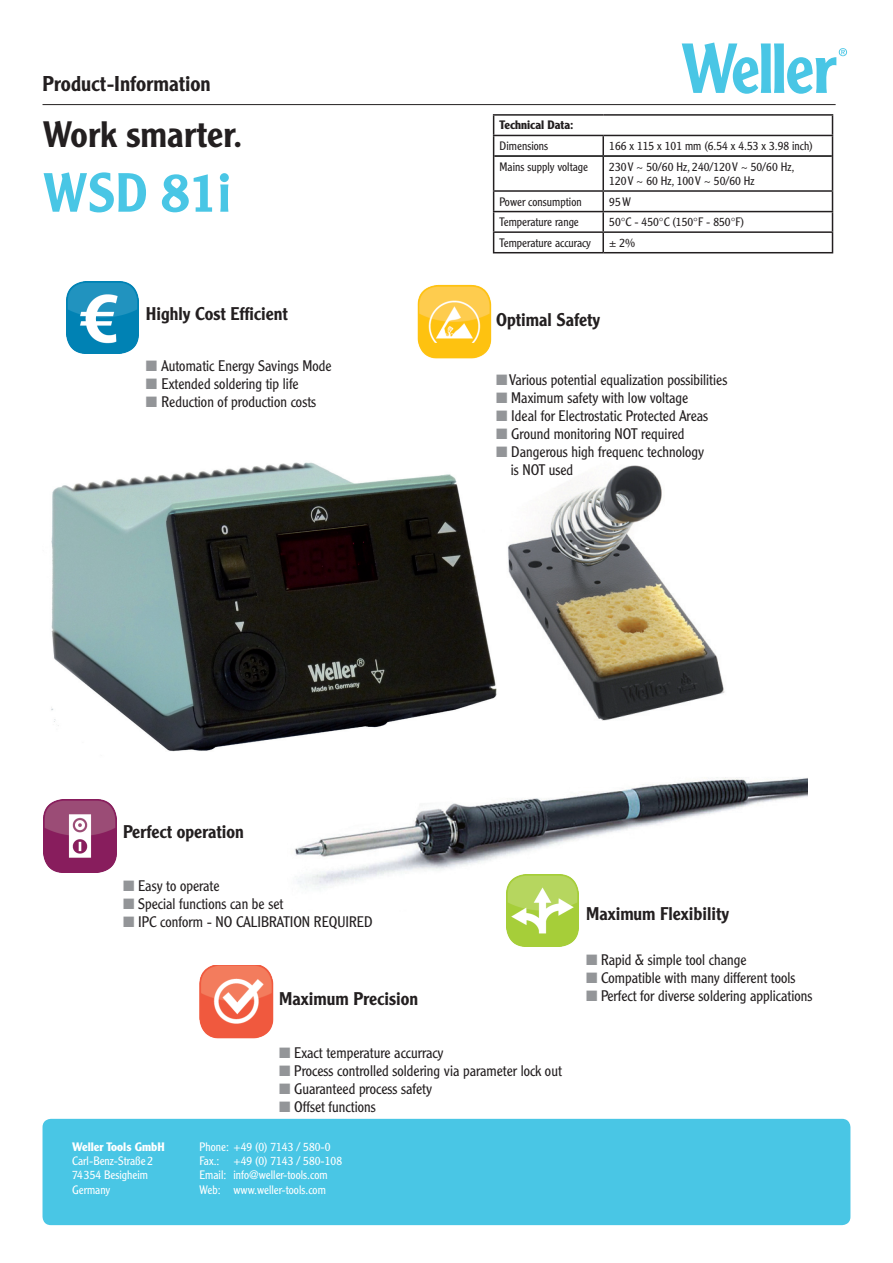
<style>
.page{position:relative;width:893px;height:1263px;background:#fff}
.page>*{position:absolute;margin:0;border:0;box-sizing:border-box;transform-origin:0 0}
.t1{font:500 54px "Clearface Gothic LT Std";color:#49c6e5}
.t2{font:500 36px "Clearface Gothic LT Std";color:#231f20}
.t3{font:500 21px "Clearface Gothic LT Std";color:#231f20}
.t4{font:500 18px "Clearface Gothic LT Std";color:#231f20}
.t5{font:300 15px/18px "Clearface Gothic LT Std";color:#231f20}
.t6{font:300 12px/14.4px "Clearface Gothic LT Std";color:#231f20}
.t7{font:300 12px/14.4px "Clearface Gothic LT Std";color:#fff}
.t8{font:700 12px "Clearface Gothic LT Std";color:#fff}
.t9{font:700 12px "Clearface Gothic LT Std";color:#231f20}
.s1{color:#939598}
</style>
<div class="page">
<svg style="left:682px;top:43px;width:165px;height:51px"></svg>
<hr style="left:43px;top:104px;width:793px;height:1px;background:#231f20">
<div style="left:43px;top:1119px;width:807px;height:106px;background:#49c6e5;border-radius:8px"></div>
<img style="left:66px;top:282px;width:72px;height:72px">
<img style="left:199px;top:966px;width:75px;height:73px">
<img style="left:295px;top:465px;width:512px;height:446px">
<img style="left:51px;top:462px;width:451px;height:324px">
<img style="left:417px;top:285px;width:75px;height:74px">
<img style="left:43px;top:799px;width:73px;height:73px">
<img style="left:506px;top:874px;width:72px;height:73px">
<svg style="left:494px;top:116px;width:338px;height:136px"></svg>
<hr style="left:493px;top:114px;width:110px;height:2px;background:#231f20">
<hr style="left:603px;top:114px;width:230px;height:2px;background:#231f20">
<hr style="left:493px;top:135px;width:110px;height:1px;background:#231f20">
<svg style="left:493px;top:116px;width:1px;height:40px"></svg>
<hr style="left:603px;top:135px;width:230px;height:1px;background:#231f20">
<svg style="left:602px;top:136px;width:2px;height:19px"></svg>
<svg style="left:832px;top:116px;width:1px;height:40px"></svg>
<hr style="left:493px;top:156px;width:1px;height:34px;background:#231f20">
<hr style="left:602px;top:157px;width:2px;height:33px;background:#231f20">
<hr style="left:832px;top:156px;width:1px;height:34px;background:#231f20">
<hr style="left:493px;top:190px;width:110px;height:2px;background:#231f20">
<hr style="left:603px;top:190px;width:230px;height:2px;background:#231f20">
<hr style="left:493px;top:211px;width:110px;height:1px;background:#231f20">
<hr style="left:603px;top:211px;width:230px;height:1px;background:#231f20">
<hr style="left:493px;top:231px;width:110px;height:2px;background:#231f20">
<svg style="left:493px;top:192px;width:1px;height:60px"></svg>
<hr style="left:603px;top:231px;width:230px;height:2px;background:#231f20">
<svg style="left:602px;top:192px;width:2px;height:60px"></svg>
<svg style="left:832px;top:192px;width:1px;height:60px"></svg>
<hr style="left:493px;top:252px;width:110px;height:1px;background:#231f20">
<hr style="left:603px;top:252px;width:230px;height:1px;background:#231f20">
<hr style="left:494px;top:155px;width:109px;height:2px;background:#000">
<hr style="left:603px;top:155px;width:229px;height:2px;background:#000">
<h3 class="t3" style="left:43px;top:71px;width:170px">Product-Information</h3>
<h2 class="t2" style="left:43px;top:112px;width:201px">Work smarter.</h2>
<h1 class="t1" style="left:43px;top:159px;width:190px">WSD 81i</h1>
<p class="t4" style="left:146px;top:302px;width:143px">Highly Cost Efficient</p>
<p class="t5" style="left:146px;top:357px;width:187px"><span class="s1">■</span> Automatic Energy Savings Mode</p>
<p class="t5" style="left:146px;top:375px;width:154px"><span class="s1">■</span> Extended soldering tip life</p>
<p class="t5" style="left:146px;top:393px;width:172px"><span class="s1">■</span> Reduction of production costs</p>
<p class="t9" style="left:500px;top:118px;width:75px">Technical Data:</p>
<p class="t6" style="left:500px;top:139px;width:50px">Dimensions</p>
<p class="t6" style="left:609px;top:139px;width:205px">166 x 115 x 101 mm (6.54 x 4.53 x 3.98 inch)</p>
<p class="t6" style="left:500px;top:159px;width:90px">Mains supply voltage</p>
<p class="t6" style="left:609px;top:159px;width:187px">230 V ~ 50/60 Hz, 240/120 V ~ 50/60 Hz,<br>120 V ~ 60 Hz, 100 V ~ 50/60 Hz</p>
<p class="t6" style="left:500px;top:194px;width:84px">Power consumption</p>
<p class="t6" style="left:609px;top:194px;width:23px">95 W</p>
<p class="t6" style="left:500px;top:215px;width:81px">Temperature range</p>
<p class="t6" style="left:609px;top:215px;width:136px">50°C - 450°C (150°F - 850°F)</p>
<p class="t6" style="left:500px;top:235px;width:93px">Temperature accuracy</p>
<p class="t6" style="left:609px;top:235px;width:28px">± 2%</p>
<p class="t4" style="left:496px;top:309px;width:105px">Optimal Safety</p>
<p class="t5" style="left:496px;top:370px;width:233px"><span class="s1">■</span> Various potential equalization possibilities</p>
<p class="t5" style="left:496px;top:388px;width:194px"><span class="s1">■</span> Maximum safety with low voltage</p>
<p class="t5" style="left:496px;top:406px;width:213px"><span class="s1">■</span> Ideal for Electrostatic Protected Areas</p>
<p class="t5" style="left:496px;top:424px;width:190px"><span class="s1">■</span> Ground monitoring NOT required</p>
<p class="t5" style="left:511px;top:442px;width:195px;text-indent:-14px"><span class="s1">■</span> Dangerous high frequenc technology is NOT used</p>
<p class="t4" style="left:123px;top:820px;width:122px">Perfect operation</p>
<p class="t5" style="left:123px;top:877px;width:98px"><span class="s1">■</span> Easy to operate</p>
<p class="t5" style="left:123px;top:895px;width:162px"><span class="s1">■</span> Special functions can be set</p>
<p class="t5" style="left:123px;top:913px;width:251px"><span class="s1">■</span> IPC conform - NO CALIBRATION REQUIRED</p>
<p class="t4" style="left:279px;top:987px;width:141px">Maximum Precision</p>
<p class="t4" style="left:586px;top:902px;width:145px">Maximum Flexibility</p>
<p class="t5" style="left:586px;top:951px;width:162px"><span class="s1">■</span> Rapid &amp; simple tool change</p>
<p class="t5" style="left:586px;top:969px;width:211px"><span class="s1">■</span> Compatible with many different tools</p>
<p class="t5" style="left:586px;top:987px;width:228px"><span class="s1">■</span> Perfect for diverse soldering applications</p>
<p class="t8" style="left:72px;top:1139px;width:94px">Weller Tools GmbH</p>
<p class="t7" style="left:72px;top:1153px;width:83px">Carl-Benz-Straße 2<br>74354 Besigheim<br>Germany</p>
<p class="t5" style="left:279px;top:1044px;width:166px"><span class="s1">■</span> Exact temperature accurracy</p>
<p class="t5" style="left:279px;top:1062px;width:284px"><span class="s1">■</span> Process controlled soldering via parameter lock out</p>
<p class="t5" style="left:279px;top:1080px;width:154px"><span class="s1">■</span> Guaranteed process safety</p>
<p class="t5" style="left:279px;top:1098px;width:98px"><span class="s1">■</span> Offset functions</p>
<p class="t7" style="left:199px;top:1139px;width:144px">Phone: +49 (0) 7143 / 580-0<br>Fax.: +49 (0) 7143 / 580-108<br>Email: info@weller-tools.com<br>Web: www.weller-tools.com</p>
</div>
